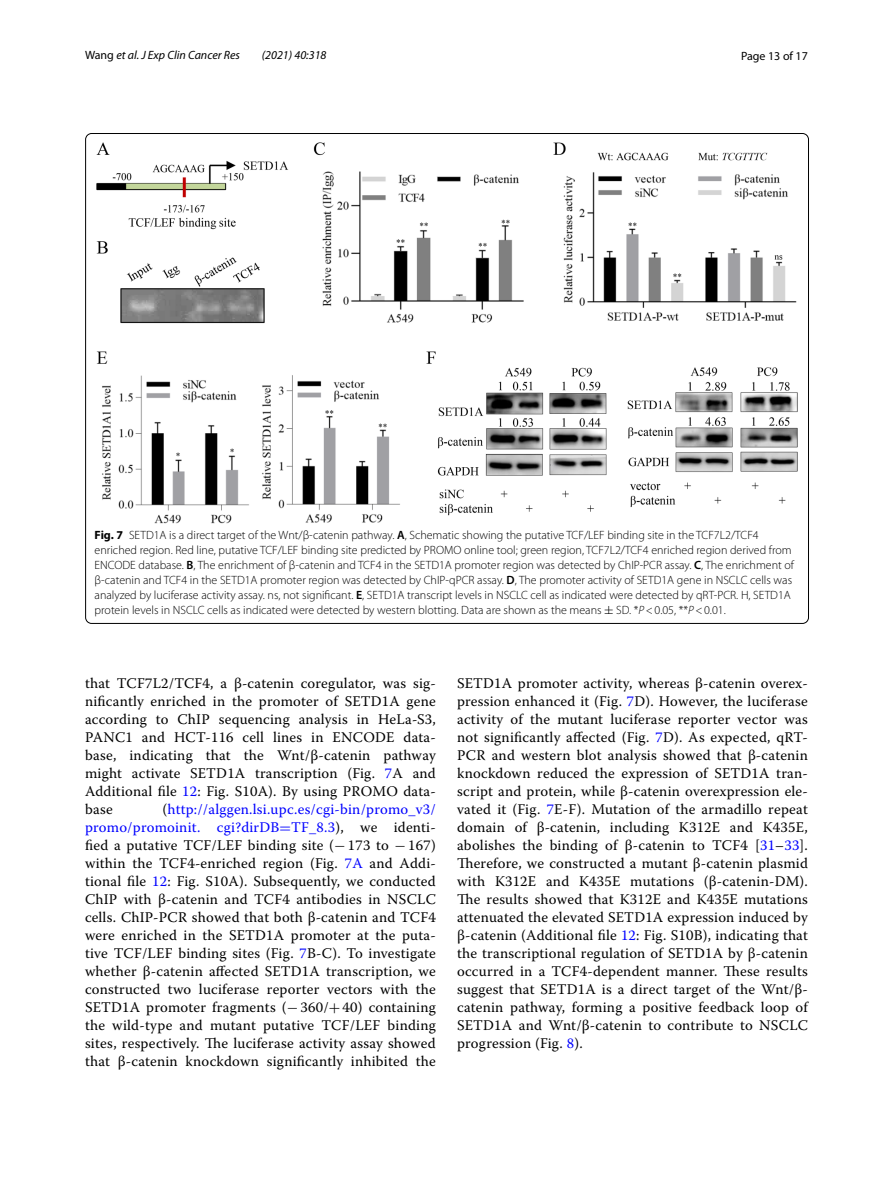
<style>
.page{position:relative;width:893px;height:1187px;background:#fff}
.page>*{position:absolute;margin:0;border:0;box-sizing:border-box;transform-origin:0 0}
.t1{font:14.7px/18px "Warnock Pro";letter-spacing:.015em;color:#000;text-align:justify}
.t2{font:300 12px/15px "Myriad Pro";color:#000}
.t3{font:italic 12px "Myriad Pro";color:#000}
.t4{font:12px "Myriad Pro";color:#000}
.s1{font-style:normal}
.s2{font-weight:700}
.s3{font-weight:600}
.s4{font-family:"MTSY";font-weight:400}
.s5{font-style:italic}
.s6{color:#00f}
.s7{font-family:"MTSY";color:#00f}
.s8{font-family:"MTSY"}
</style>
<div class="page">
<img style="left:97px;top:142px;width:700px;height:382px">
<p class="t3" style="left:85px;top:48px;width:156px"><span class="s1">Wang</span> et al. J Exp Clin Cancer Res</p>
<p class="t3" style="left:262px;top:48px;width:66px">(2021) 40:318</p>
<p class="t4" style="left:741px;top:48px;width:68px">Page 13 of 17</p>
<p class="t2" style="left:95px;top:528px;width:701px"><span class="s2">Fig. 7</span> SETD1A is a direct target of the Wnt/β-catenin pathway. <span class="s3">A</span>, Schematic showing the putative TCF/LEF binding site in the TCF7L2/TCF4 enriched region. Red line, putative TCF/LEF binding site predicted by PROMO online tool; green region, TCF7L2/TCF4 enriched region derived from ENCODE database. <span class="s3">B</span>, The enrichment of β-catenin and TCF4 in the SETD1A promoter region was detected by ChIP-PCR assay. <span class="s3">C</span>, The enrichment of β-catenin and TCF4 in the SETD1A promoter region was detected by ChIP-qPCR assay. <span class="s3">D</span>, The promoter activity of SETD1A gene in NSCLC cells was analyzed by luciferase activity assay. ns, not significant. <span class="s3">E</span>, SETD1A transcript levels in NSCLC cell as indicated were detected by qRT-PCR. H, SETD1A protein levels in NSCLC cells as indicated were detected by western blotting. Data are shown as the means <span class="s4">±</span> SD. *<span class="s5">P</span>&lt;0.05, **<span class="s5">P</span>&lt;0.01.</p>
<p class="t1" style="left:85px;top:674px;width:352px">that TCF7L2/TCF4, a β-catenin coregulator, was sig&shy;nificantly enriched in the promoter of SETD1A gene according to ChIP sequencing analysis in HeLa-S3, PANC1 and HCT-116 cell lines in ENCODE data&shy;base, indicating that the Wnt/β-catenin pathway might activate SETD1A transcription (Fig. <span class="s6">7</span>A and Additional file <span class="s6">12</span>: Fig. S10A). By using PROMO data&shy;base</p>
<p class="t1" style="left:85px;top:800px;width:352px;text-indent:78px">(<span class="s6">http://alggen.lsi.upc.es/cgi-bin/promo_v3/ promo/promoinit. cgi?dirDB</span><span class="s7">=</span><span class="s6">TF_8.3</span>), we identi&shy;fied a putative TCF/LEF binding site (<span class="s8">−</span>173 to <span class="s8">−</span>167) within the TCF4-enriched region (Fig. <span class="s6">7A</span> and Addi&shy;tional file <span class="s6">12</span>: Fig. S10A). Subsequently, we conducted ChIP with β-catenin and TCF4 antibodies in NSCLC cells. ChIP-PCR showed that both β-catenin and TCF4 were enriched in the SETD1A promoter at the puta&shy;tive TCF/LEF binding sites (Fig. <span class="s6">7</span>B-C). To investigate whether β-catenin affected SETD1A transcription, we constructed two luciferase reporter vectors with the SETD1A promoter fragments (<span class="s8">−</span>360/<span class="s8">+</span>40) containing the wild-type and mutant putative TCF/LEF binding sites, respectively. The luciferase activity assay showed that β-catenin knockdown significantly inhibited the</p>
<p class="t1" style="left:457px;top:674px;width:352px">SETD1A promoter activity, whereas β-catenin overex&shy;pression enhanced it (Fig. <span class="s6">7</span>D). However, the luciferase activity of the mutant luciferase reporter vector was not significantly affected (Fig. <span class="s6">7</span>D). As expected, qRT-PCR and western blot analysis showed that β-catenin knockdown reduced the expression of SETD1A tran&shy;script and protein, while β-catenin overexpression ele&shy;vated it (Fig. <span class="s6">7</span>E-F). Mutation of the armadillo repeat domain of β-catenin, including K312E and K435E, abolishes the binding of β-catenin to TCF4 [<span class="s6">31</span>–<span class="s6">33</span>].<br>Therefore, we constructed a mutant β-catenin plasmid with K312E and K435E mutations (β-catenin-DM).<br>The results showed that K312E and K435E mutations attenuated the elevated SETD1A expression induced by β-catenin (Additional file <span class="s6">12</span>: Fig. S10B), indicating that the transcriptional regulation of SETD1A by β-catenin occurred in a TCF4-dependent manner. These results suggest that SETD1A is a direct target of the Wnt/β&shy;catenin pathway, forming a positive feedback loop of SETD1A and Wnt/β-catenin to contribute to NSCLC progression (Fig. <span class="s6">8</span>).</p>
</div>
